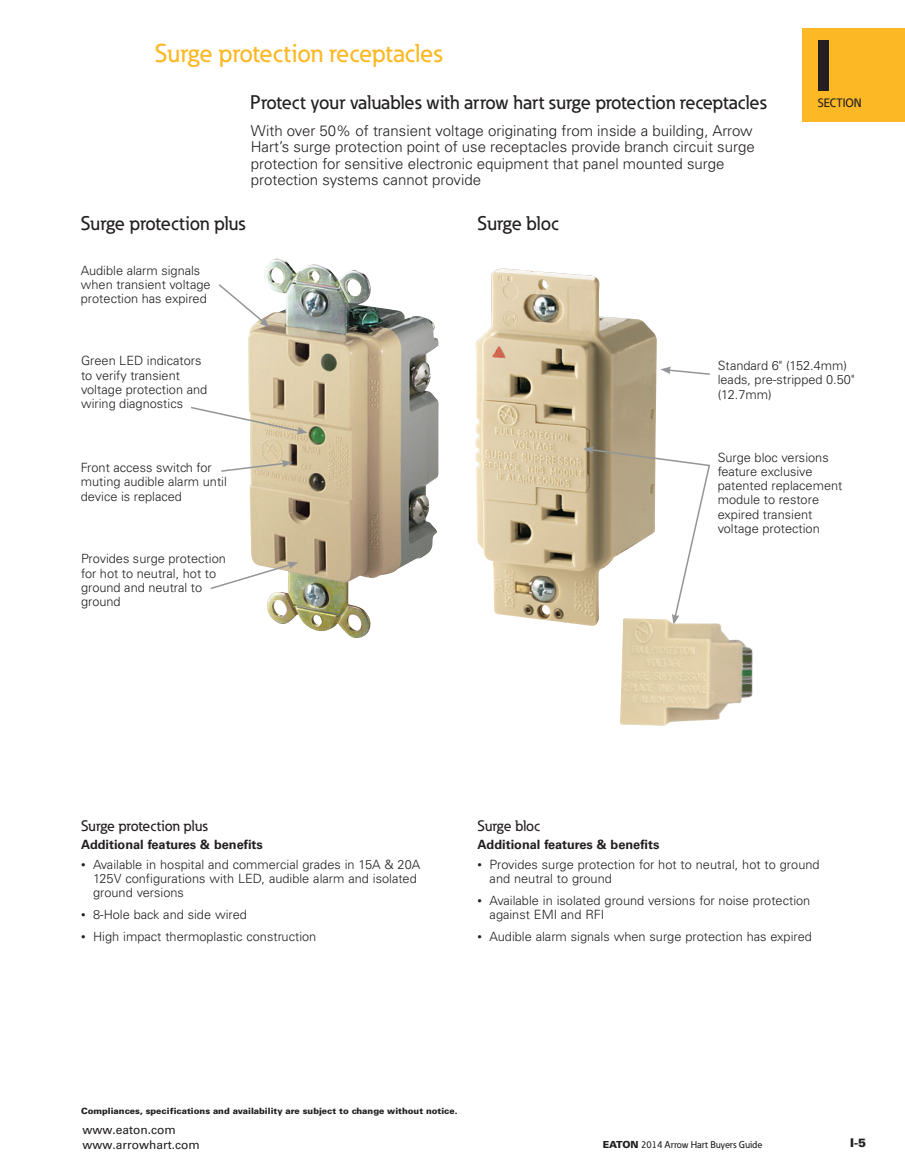
<style>
.page{position:relative;width:905px;height:1175px;background:#fff}
.page>*{position:absolute;margin:0;border:0;box-sizing:border-box;transform-origin:0 0}
.t1{font:700 69px "Univers LT Std";color:#231f20}
.BG_header{font:500 25.5px "Eaton";color:#fcb825}
.BG_subhead{font:500 19.5px "Eaton";color:#231f20}
.Product_Section_Body{font:300 15px/16.5px "Univers LT Std";color:#231f20}
.BG_subhead_10pt{font:500 15px "Eaton";color:#231f20}
.Product_desc_details{font:300 12.75px/14.2px "Univers LT Std";color:#231f20}
.Table_Heads{font:700 12.75px "Univers LT Std";color:#231f20}
.t2{font:12px/14.4px "Univers LT Std";color:#231f20}
.t3{font:500 12px "Eaton";color:#231f20}
.t4{font:900 12px "Univers LT Std";color:#231f20}
.t5{font:500 9.75px "Eaton";color:#231f20}
.Bottom_Foot_Note_sw{font:900 8.7px "Univers LT Std";color:#231f20}
.s1{font-size:9px}
.s2{font-family:"Univers LT Std";font-weight:900}
</style>
<div class="page">
<div style="left:802px;top:28px;width:102px;height:93px;background:#fcb825"></div>
<img style="left:248px;top:258px;width:191px;height:380px">
<svg style="left:660px;top:366px;width:50px;height:9px"></svg>
<img style="left:475px;top:268px;width:181px;height:358px">
<svg style="left:218px;top:282px;width:52px;height:45px"></svg>
<svg style="left:191px;top:406px;width:117px;height:28px"></svg>
<svg style="left:221px;top:460px;width:71px;height:13px"></svg>
<svg style="left:210px;top:561px;width:88px;height:29px"></svg>
<svg style="left:583px;top:446px;width:127px;height:179px"></svg>
<img style="left:620px;top:618px;width:132px;height:108px">
<p class="BG_header" style="left:155px;top:37px;width:289px">Surge protection receptacles</p>
<p class="BG_subhead" style="left:250px;top:90px;width:518px">Protect your valuables with arrow hart surge protection receptacles</p>
<p class="Product_Section_Body" style="left:251px;top:122px;width:505px">With over 50% of transient voltage originating from inside a building, Arrow Hart’s surge protection point of use receptacles provide branch circuit surge protection for sensitive electronic equipment that panel mounted surge protection systems cannot provide</p>
<p class="BG_subhead" style="left:81px;top:211px;width:166px">Surge protection plus</p>
<p class="BG_subhead" style="left:477px;top:211px;width:82px">Surge bloc</p>
<p class="Product_desc_details" style="left:81px;top:263px;width:131px">Audible alarm signals when transient voltage protection has expired</p>
<h1 class="t1" style="left:813px;top:26px;width:21px">I</h1>
<p class="t3" style="left:817px;top:95px;width:45px">SECTION</p>
<p class="Product_desc_details" style="left:81px;top:354px;width:128px">Green LED indicators to verify transient voltage protection and wiring diagnostics</p>
<p class="Product_desc_details" style="left:81px;top:460px;width:147px">Front access switch for muting audible alarm until device is replaced</p>
<p class="Product_desc_details" style="left:81px;top:551px;width:146px">Provides surge protection for hot to neutral, hot to ground and neutral to ground</p>
<p class="Product_desc_details" style="left:717px;top:358px;width:138px">Standard 6" (152.4mm) leads, pre-stripped 0.50" (12.7mm)</p>
<p class="Product_desc_details" style="left:717px;top:450px;width:126px">Surge bloc versions feature exclusive patented replacement module to restore expired transient voltage protection</p>
<p class="BG_subhead_10pt" style="left:81px;top:816px;width:128px">Surge protection plus</p>
<p class="BG_subhead_10pt" style="left:477px;top:816px;width:64px">Surge bloc</p>
<p class="Table_Heads" style="left:81px;top:837px;width:183px">Additional features &amp; benefits</p>
<p class="Table_Heads" style="left:477px;top:837px;width:183px">Additional features &amp; benefits</p>
<p class="Product_desc_details" style="left:93px;top:857px;width:329px;text-indent:-12px"><span class="s1">•</span> Available in hospital and commercial grades in 15A &amp; 20A<br>125V configurations with LED, audible alarm and isolated ground versions</p>
<p class="Product_desc_details" style="left:81px;top:907px;width:167px"><span class="s1">•</span> 8-Hole back and side wired</p>
<p class="Product_desc_details" style="left:81px;top:929px;width:237px"><span class="s1">•</span> High impact thermoplastic construction</p>
<p class="Product_desc_details" style="left:489px;top:857px;width:331px;text-indent:-12px"><span class="s1">•</span> Provides surge protection for hot to neutral, hot to ground and neutral to ground</p>
<p class="Product_desc_details" style="left:489px;top:893px;width:322px;text-indent:-12px"><span class="s1">•</span> Available in isolated ground versions for noise protection against EMI and RFI</p>
<p class="Product_desc_details" style="left:477px;top:929px;width:336px"><span class="s1">•</span> Audible alarm signals when surge protection has expired</p>
<p class="Bottom_Foot_Note_sw" style="left:81px;top:1105px;width:378px">Compliances, specifications and availability are subject to change without notice.</p>
<p class="t2" style="left:82px;top:1122px;width:119px">www.eaton.com www.arrowhart.com</p>
<p class="t5" style="left:602px;top:1138px;width:161px"><span class="s2">EATON</span> 2014 Arrow Hart Buyers Guide</p>
<p class="t4" style="left:850px;top:1134px;width:17px">I-5</p>
</div>
